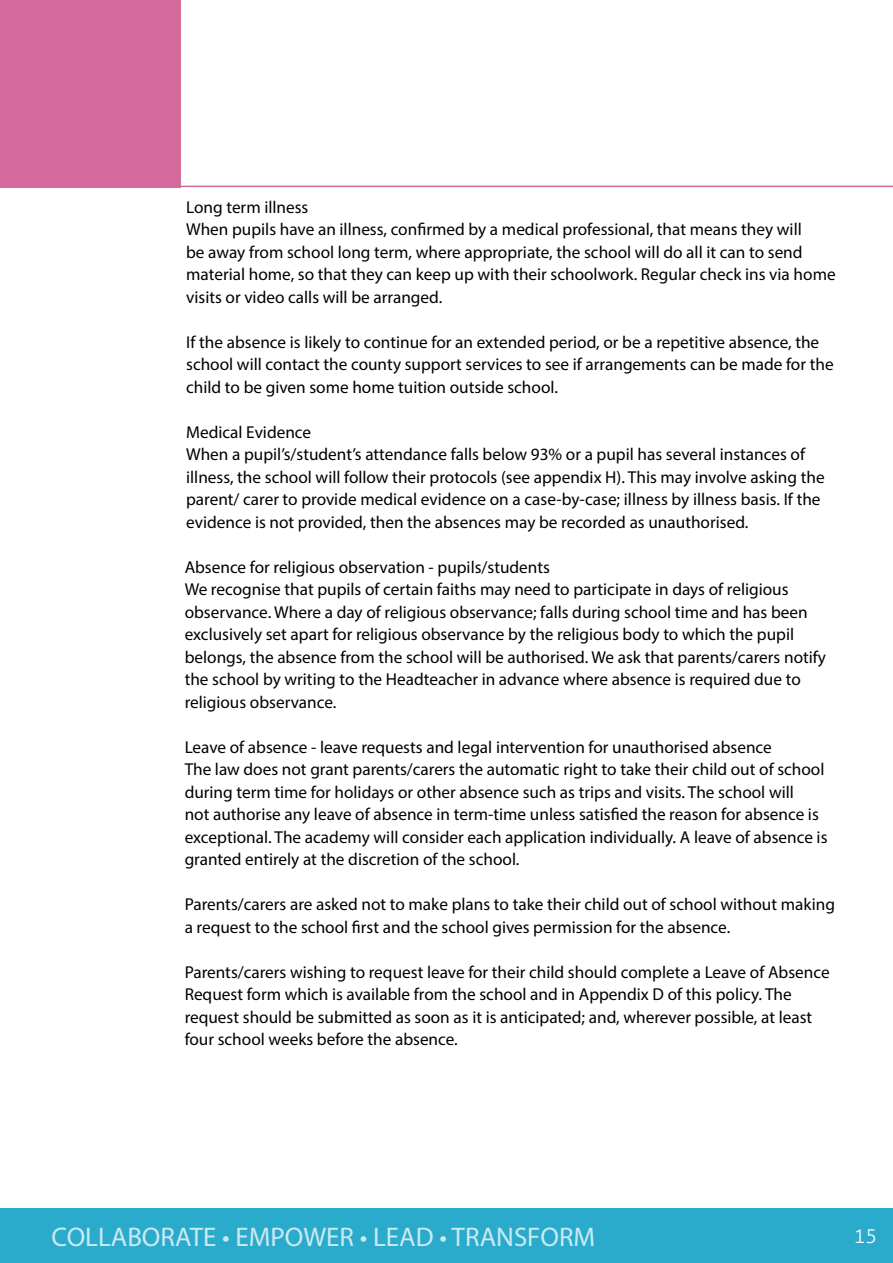
<style>
.page{position:relative;width:893px;height:1263px;background:#fff}
.page>*{position:absolute;margin:0;border:0;box-sizing:border-box;transform-origin:0 0}
.t1{font:27px "Myriad Pro";color:#caeaf2}
.t2{font:300 19.5px "Aller";color:#fff}
.t3{font:17.25px/22.5px "Myriad Pro";color:#000}
</style>
<div class="page">
<div style="left:0;top:1208px;width:893px;height:55px;background:#2babcc"></div>
<hr style="left:180px;top:186px;width:713px;height:1px;background:#d4699b">
<div style="left:0;top:0;width:180px;height:187px;background:#d4699b"></div>
<p class="t3" style="left:186px;top:195px;width:651px">Long term illness<br>When pupils have an illness, confirmed by a medical professional, that means they will<br>be away from school long term, where appropriate, the school will do all it can to send material home, so that they can keep up with their schoolwork. Regular check ins via home visits or video calls will be arranged.</p>
<p class="t3" style="left:186px;top:330px;width:649px">If the absence is likely to continue for an extended period, or be a repetitive absence, the school will contact the county support services to see if arrangements can be made for the child to be given some home tuition outside school.</p>
<p class="t3" style="left:186px;top:420px;width:640px">Medical Evidence<br>When a pupil’s/student’s attendance falls below 93% or a pupil has several instances of illness, the school will follow their protocols (see appendix H). This may involve asking the parent/ carer to provide medical evidence on a case-by-case; illness by illness basis. If the evidence is not provided, then the absences may be recorded as unauthorised.</p>
<p class="t3" style="left:185px;top:555px;width:643px">Absence for religious observation - pupils/students<br>We recognise that pupils of certain faiths may need to participate in days of religious observance. Where a day of religious observance; falls during school time and has been exclusively set apart for religious observance by the religious body to which the pupil belongs, the absence from the school will be authorised. We ask that parents/carers notify the school by writing to the Headteacher in advance where absence is required due to religious observance.</p>
<p class="t3" style="left:185px;top:735px;width:644px">Leave of absence - leave requests and legal intervention for unauthorised absence<br>The law does not grant parents/carers the automatic right to take their child out of school during term time for holidays or other absence such as trips and visits. The school will<br>not authorise any leave of absence in term-time unless satisfied the reason for absence is exceptional. The academy will consider each application individually. A leave of absence is granted entirely at the discretion of the school.</p>
<p class="t3" style="left:185px;top:893px;width:652px">Parents/carers are asked not to make plans to take their child out of school without making a request to the school first and the school gives permission for the absence.</p>
<p class="t3" style="left:185px;top:960px;width:646px">Parents/carers wishing to request leave for their child should complete a Leave of Absence Request form which is available from the school and in Appendix D of this policy. The request should be submitted as soon as it is anticipated; and, wherever possible, at least four school weeks before the absence.</p>
<h1 class="t1" style="left:52px;top:1220px;width:545px">COLLABORATE • EMPOWER • LEAD • TRANSFORM</h1>
<p class="t2" style="left:854px;top:1223px;width:25px">15</p>
</div>
